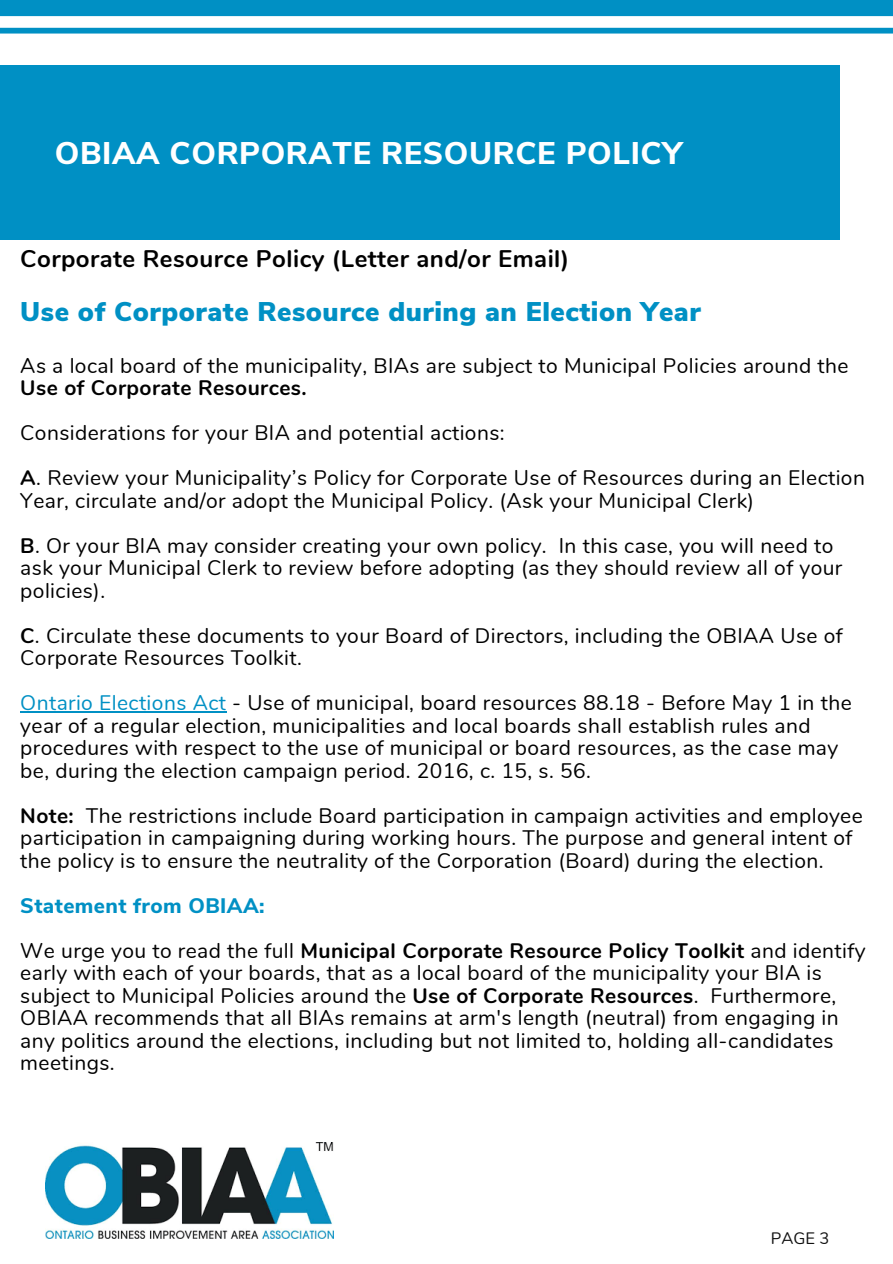
<style>
.page{position:relative;width:893px;height:1264px;background:#fff}
.page>*{position:absolute;margin:0;border:0;box-sizing:border-box;transform-origin:0 0}
.t1{font:800 31.2px "Nunito Sans";letter-spacing:.02em;color:#fff}
.t2{font:900 27px "Nunito Sans";letter-spacing:.02em;color:#0090c4}
.t3{font:700 24px "Nunito";letter-spacing:.02em;color:#000}
.t4{font:21px/22.5px "Nunito";letter-spacing:.02em;color:#000}
.t5{font:700 21px "Nunito";letter-spacing:.02em;color:#000}
.t6{font:800 21px "Nunito Sans";letter-spacing:.02em;color:#0090c4}
.t7{font:16.5px "Nunito";color:#111}
.s1{font-weight:700}
.s2{color:#0090c4}
</style>
<div class="page">
<div style="left:0;top:66px;width:840px;height:173px;background:#0090c4"></div>
<svg style="left:0;top:0;width:892px;height:34px"></svg>
<img style="left:45px;top:1142px;width:288px;height:96px">
<hr style="left:20px;top:711px;width:206px;height:1px;background:#0090c4">
<h1 class="t1" style="left:55px;top:132px;width:629px">OBIAA CORPORATE RESOURCE POLICY</h1>
<p class="t3" style="left:20px;top:243px;width:550px">Corporate Resource Policy (Letter and/or Email)</p>
<p class="t2" style="left:20px;top:294px;width:681px">Use of Corporate Resource during an Election Year</p>
<p class="t4" style="left:20px;top:354px;width:829px">As a local board of the municipality, BIAs are subject to Municipal Policies around the</p>
<p class="t5" style="left:20px;top:374px;width:288px">Use of Corporate Resources.</p>
<p class="t4" style="left:20px;top:411px;width:846px;line-height:45px">Considerations for your BIA and potential actions:<br><span class="s1">A</span>. Review your Municipality’s Policy for Corporate Use of Resources during an Election</p>
<p class="t4" style="left:20px;top:478px;width:814px;line-height:45px">Year, circulate and/or adopt the Municipal Policy. (Ask your Municipal Clerk)<br><span class="s1">B</span>. Or your BIA may consider creating your own policy. In this case, you will need to</p>
<p class="t4" style="left:20px;top:557px;width:823px">ask your Municipal Clerk to review before adopting (as they should review all of your policies).</p>
<p class="t4" style="left:20px;top:624px;width:823px"><span class="s1">C</span>. Circulate these documents to your Board of Directors, including the OBIAA Use of<br>Corporate Resources Toolkit.</p>
<p class="t4" style="left:20px;top:692px;width:832px"><span class="s2">Ontario Elections Act</span> - Use of municipal, board resources 88.18 - Before May 1 in the year of a regular election, municipalities and local boards shall establish rules and procedures with respect to the use of municipal or board resources, as the case may be, during the election campaign period. 2016, c. 15, s. 56.</p>
<p class="t4" style="left:20px;top:804px;width:843px"><span class="s1">Note:</span> The restrictions include Board participation in campaign activities and employee participation in campaigning during working hours. The purpose and general intent of the policy is to ensure the neutrality of the Corporation (Board) during the election.</p>
<p class="t6" style="left:20px;top:891px;width:246px">Statement from OBIAA:</p>
<p class="t4" style="left:20px;top:939px;width:846px">We urge you to read the full <span class="s1">Municipal Corporate Resource Policy Toolkit</span> and identify early with each of your boards, that as a local board of the municipality your BIA is subject to Municipal Policies around the <span class="s1">Use of Corporate Resources</span>. Furthermore, OBIAA recommends that all BIAs remains at arm's length (neutral) from engaging in any politics around the elections, including but not limited to, holding all-candidates meetings.</p>
<p class="t7" style="left:770px;top:1227px;width:60px">PAGE 3</p>
</div>
